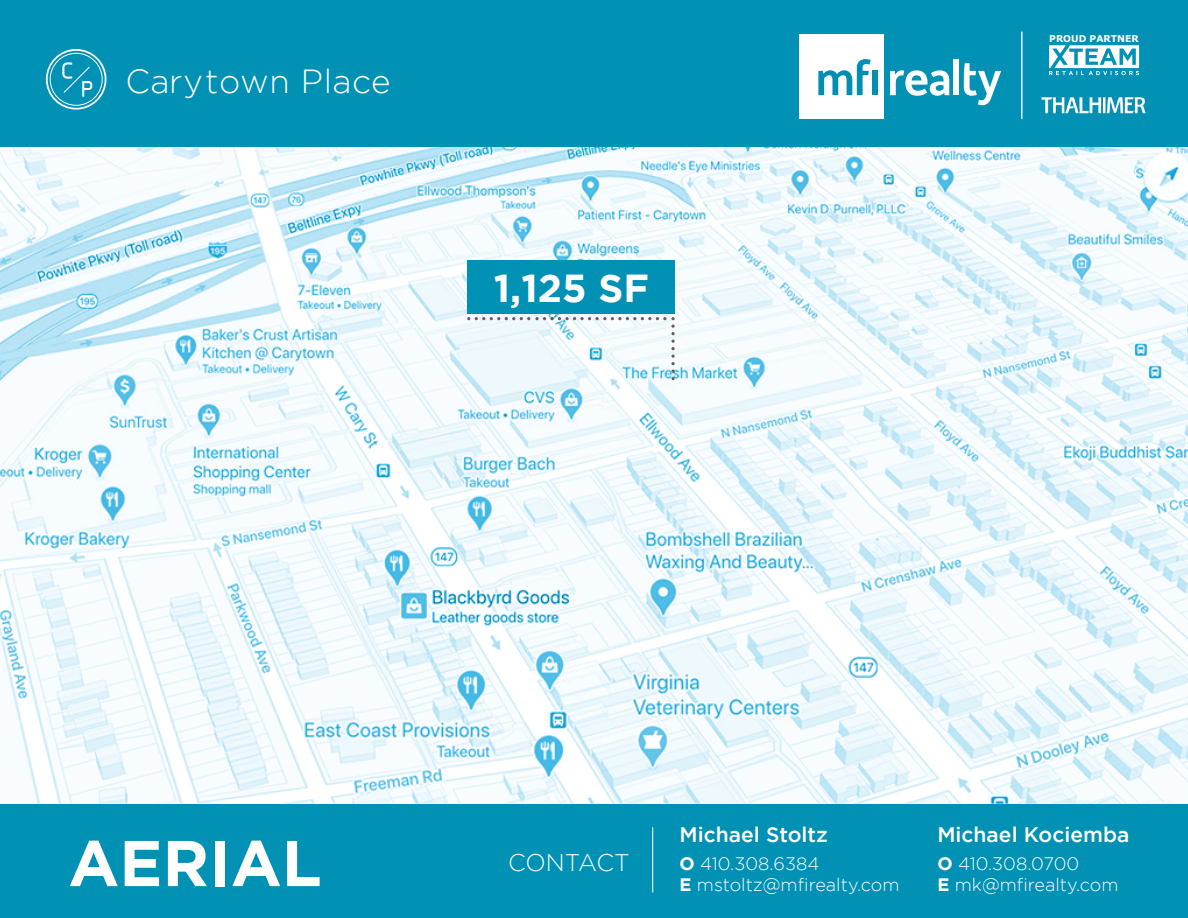
<style>
.page{position:relative;width:1188px;height:918px;background:#fff}
.page>*{position:absolute;margin:0;border:0;box-sizing:border-box;transform-origin:0 0}
.t1{font:700 64.5px "Gotham";color:#fff}
.t2{font:700 39px "Gotham";color:#fff}
.t3{font:300 33.3px "Gotham";letter-spacing:.015em;color:#fff}
.t4{font:300 24px "Gotham";letter-spacing:-.01em;color:#fff}
.t5{font:500 21px "Gotham";color:#fff}
.t6{font:300 18px/21.6px "Gotham";color:#fff}
.t7{font:700 9.3px "Verdana";color:#fff}
.s1{font-weight:700}
</style>
<div class="page">
<img style="left:0;top:146px;width:1188px;height:658px">
<div style="left:467px;top:260px;width:208px;height:54px;background:#0091b5"></div>
<svg style="left:467px;top:317px;width:208px;height:63px"></svg>
<div style="left:0;top:805px;width:1187px;height:113px;background:#0091b5"></div>
<div style="left:0;top:0;width:1188px;height:146px;background:#0091b5"></div>
<svg style="left:62px;top:62px;width:30px;height:35px"></svg>
<div style="left:46px;top:49px;width:60px;height:61px;border:2px solid #fff;border-radius:50%"></div>
<div style="left:50px;top:53px;width:52px;height:53px;border:1px solid #fff;border-radius:50%"></div>
<hr style="left:652px;top:827px;width:1px;height:66px;background:#fff">
<img style="left:1041px;top:96px;width:105px;height:18px">
<div style="left:800px;top:35px;width:84px;height:84px;background:#fff"></div>
<svg style="left:818px;top:59px;width:53px;height:36px"></svg>
<div style="left:872px;top:71px;width:6px;height:24px;background:#008eb3"></div>
<div style="left:954px;top:60px;width:5px;height:35px;background:#fff"></div>
<svg style="left:890px;top:70px;width:59px;height:26px"></svg>
<svg style="left:964px;top:63px;width:37px;height:42px"></svg>
<svg style="left:1049px;top:45px;width:90px;height:30px"></svg>
<hr style="left:1021px;top:32px;width:2px;height:87px;background:#fff">
<h3 class="t3" style="left:125px;top:63px;width:267px">Carytown Place</h3>
<h2 class="t2" style="left:494px;top:265px;width:157px">1,125 SF</h2>
<p class="t7" style="left:1049px;top:32px;width:91px">PROUD PARTNER</p>
<h1 class="t1" style="left:68px;top:826px;width:255px">AERIAL</h1>
<h3 class="t4" style="left:508px;top:849px;width:123px">CONTACT</h3>
<p class="t5" style="left:679px;top:823px;width:150px">Michael Stoltz</p>
<p class="t6" style="left:679px;top:852px;width:222px"><span class="s1">O</span> 410.308.6384<br><span class="s1">E</span> mstoltz@mfirealty.com</p>
<p class="t5" style="left:937px;top:823px;width:194px">Michael Kociemba</p>
<p class="t6" style="left:937px;top:852px;width:183px"><span class="s1">O</span> 410.308.0700<br><span class="s1">E</span> mk@mfirealty.com</p>
</div>
